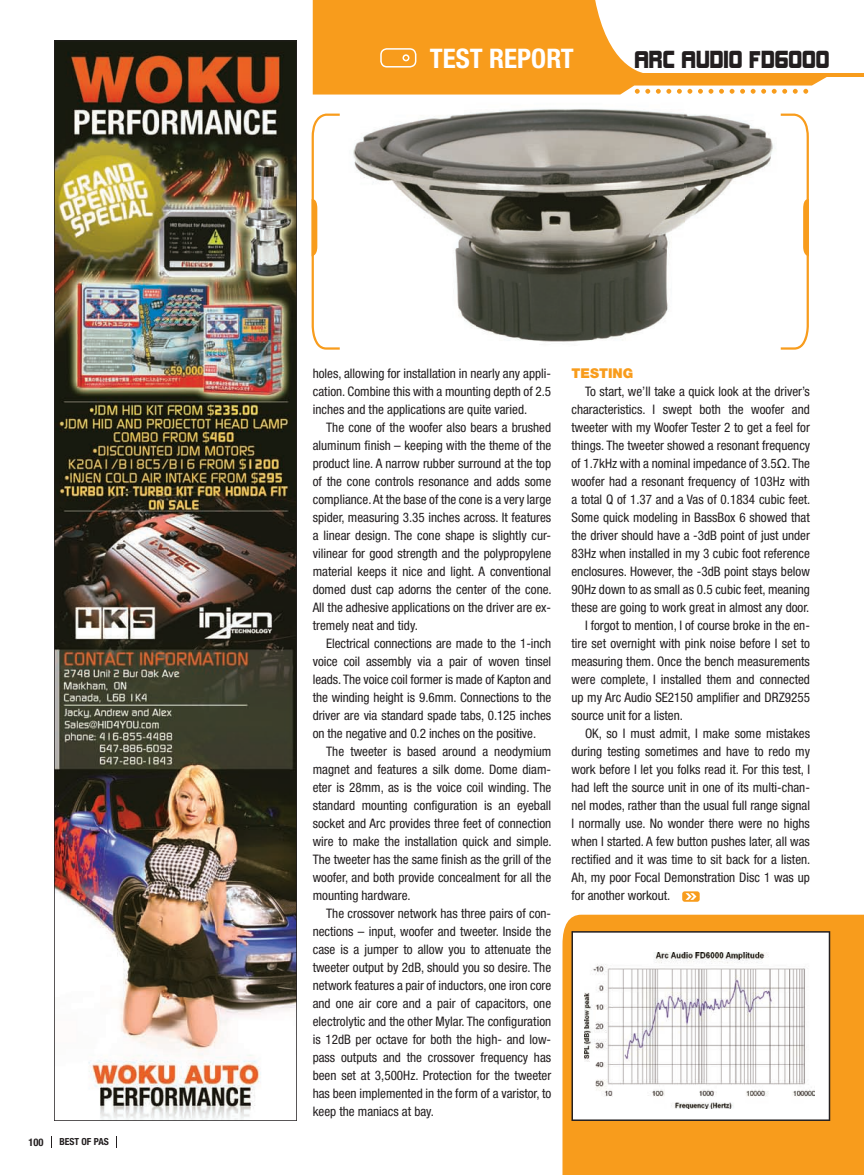
<style>
.page{position:relative;width:864px;height:1175px;background:#fff}
.page>*{position:absolute;margin:0;border:0;box-sizing:border-box;transform-origin:0 0}
.t1{font:700 condensed 27px "Helvetica Neue";color:#fff}
.t2{font:22.5px "Kimberley";color:#231f20}
.t3{font:900 13.5px "Helvetica Neue";color:#f89c1c}
.t4{font:condensed 13.2px/18px "Helvetica Neue";color:#231f20;text-align:justify}
.t5{font:700 condensed 10.5px "Helvetica Neue";color:#231f20}
.t6{font:700 condensed 9.75px "Helvetica Neue";color:#231f20}
.s1{font-family:"Helvetica";font-stretch:normal}
</style>
<div class="page">
<img style="left:311px;top:0;width:529px;height:350px">
<div style="left:562px;top:914px;width:302px;height:260px;background:#f89c1c"></div>
<svg style="left:312px;top:114px;width:28px;height:236px"></svg>
<svg style="left:781px;top:114px;width:28px;height:236px"></svg>
<svg style="left:313px;top:0;width:519px;height:94px;fill:#f89c1c"></svg>
<svg style="left:635px;top:89px;width:15px;height:5px"></svg>
<svg style="left:656px;top:89px;width:15px;height:5px"></svg>
<svg style="left:677px;top:89px;width:15px;height:5px"></svg>
<svg style="left:698px;top:89px;width:5px;height:5px"></svg>
<svg style="left:709px;top:89px;width:4px;height:5px"></svg>
<svg style="left:719px;top:89px;width:5px;height:5px"></svg>
<svg style="left:730px;top:89px;width:15px;height:5px"></svg>
<svg style="left:751px;top:89px;width:15px;height:5px"></svg>
<svg style="left:772px;top:89px;width:15px;height:5px"></svg>
<svg style="left:793px;top:89px;width:15px;height:5px"></svg>
<hr style="left:619px;top:74px;width:245px;height:3px;background:#f89c1c">
<svg style="left:380px;top:48px;width:36px;height:20px"></svg>
<img style="left:54px;top:40px;width:243px;height:1080px">
<svg style="left:572px;top:931px;width:258px;height:189px"></svg>
<svg style="left:682px;top:891px;width:18px;height:10px"></svg>
<p class="t5" style="left:28px;top:1135px;width:17px">100</p>
<p class="t6" style="left:59px;top:1135px;width:51px">BEST OF PAS</p>
<h1 class="t1" style="left:430px;top:42px;width:145px">TEST REPORT</h1>
<h2 class="t2" style="left:634px;top:46px;width:197px">ARC AUDIO FD6000</h2>
<p class="t4" style="left:313px;top:364px;width:240px">holes, allowing for installation in nearly any appli&shy;cation. Combine this with a mounting depth of 2.5 inches and the applications are quite varied.</p>
<p class="t4" style="left:313px;top:418px;width:241px;text-indent:14px">The cone of the woofer also bears a brushed aluminum finish – keeping with the theme of the product line. A narrow rubber surround at the top of the cone controls resonance and adds some compliance. At the base of the cone is a very large spider, measuring 3.35 inches across. It features a linear design. The cone shape is slightly cur&shy;vilinear for good strength and the polypropylene material keeps it nice and light. A conventional domed dust cap adorns the center of the cone.<br>All the adhesive applications on the driver are ex&shy;tremely neat and tidy.</p>
<p class="t4" style="left:313px;top:634px;width:240px;text-indent:14px">Electrical connections are made to the 1-inch voice coil assembly via a pair of woven tinsel leads. The voice coil former is made of Kapton and the winding height is 9.6mm. Connections to the driver are via standard spade tabs, 0.125 inches on the negative and 0.2 inches on the positive.</p>
<p class="t4" style="left:313px;top:742px;width:241px;text-indent:14px">The tweeter is based around a neodymium magnet and features a silk dome. Dome diam&shy;eter is 28mm, as is the voice coil winding. The standard mounting configuration is an eyeball socket and Arc provides three feet of connection wire to make the installation quick and simple.<br>The tweeter has the same finish as the grill of the woofer, and both provide concealment for all the mounting hardware.</p>
<p class="t4" style="left:313px;top:904px;width:240px;text-indent:14px">The crossover network has three pairs of con&shy;nections – input, woofer and tweeter. Inside the case is a jumper to allow you to attenuate the tweeter output by 2dB, should you so desire. The network features a pair of inductors, one iron core and one air core and a pair of capacitors, one electrolytic and the other Mylar. The configuration is 12dB per octave for both the high- and low&shy;pass outputs and the crossover frequency has been set at 3,500Hz. Protection for the tweeter has been implemented in the form of a varistor, to keep the maniacs at bay.</p>
<p class="t3" style="left:572px;top:365px;width:63px">TESTING</p>
<p class="t4" style="left:585px;top:382px;width:226px">To start, we’ll take a quick look at the driver’s</p>
<p class="t4" style="left:572px;top:400px;width:240px">characteristics. I swept both the woofer and</p>
<p class="t4" style="left:572px;top:418px;width:240px">tweeter with my Woofer Tester 2 to get a feel for</p>
<p class="t4" style="left:572px;top:436px;width:240px">things. The tweeter showed a resonant frequency</p>
<p class="t4" style="left:572px;top:454px;width:240px">of 1.7kHz with a nominal impedance of 3.5<span class="s1">Ω</span>. The</p>
<p class="t4" style="left:572px;top:472px;width:240px">woofer had a resonant frequency of 103Hz with</p>
<p class="t4" style="left:572px;top:490px;width:240px">a total Q of 1.37 and a Vas of 0.1834 cubic feet.</p>
<p class="t4" style="left:572px;top:508px;width:240px">Some quick modeling in BassBox 6 showed that</p>
<p class="t4" style="left:572px;top:526px;width:240px">the driver should have a -3dB point of just under</p>
<p class="t4" style="left:572px;top:544px;width:240px">83Hz when installed in my 3 cubic foot reference</p>
<p class="t4" style="left:572px;top:562px;width:240px">enclosures. However, the -3dB point stays below</p>
<p class="t4" style="left:572px;top:580px;width:240px">90Hz down to as small as 0.5 cubic feet, meaning</p>
<p class="t4" style="left:572px;top:598px;width:239px">these are going to work great in almost any door.</p>
<p class="t4" style="left:585px;top:616px;width:227px">I forgot to mention, I of course broke in the en-</p>
<p class="t4" style="left:572px;top:634px;width:240px">tire set overnight with pink noise before I set to</p>
<p class="t4" style="left:572px;top:652px;width:240px">measuring them. Once the bench measurements</p>
<p class="t4" style="left:572px;top:670px;width:240px">were complete, I installed them and connected</p>
<p class="t4" style="left:572px;top:688px;width:240px">up my Arc Audio SE2150 amplifier and DRZ9255</p>
<p class="t4" style="left:572px;top:706px;width:113px">source unit for a listen.</p>
<p class="t4" style="left:585px;top:724px;width:227px">OK, so I must admit, I make some mistakes</p>
<p class="t4" style="left:572px;top:742px;width:240px">during testing sometimes and have to redo my</p>
<p class="t4" style="left:572px;top:760px;width:240px">work before I let you folks read it. For this test, I</p>
<p class="t4" style="left:572px;top:778px;width:240px">had left the source unit in one of its multi-chan-</p>
<p class="t4" style="left:572px;top:796px;width:240px">nel modes, rather than the usual full range signal</p>
<p class="t4" style="left:572px;top:814px;width:240px">I normally use. No wonder there were no highs</p>
<p class="t4" style="left:572px;top:832px;width:240px">when I started. A few button pushes later, all was</p>
<p class="t4" style="left:572px;top:850px;width:240px">rectified and it was time to sit back for a listen.</p>
<p class="t4" style="left:572px;top:868px;width:240px">Ah, my poor Focal Demonstration Disc 1 was up</p>
<p class="t4" style="left:572px;top:886px;width:100px">for another workout.</p>
</div>
